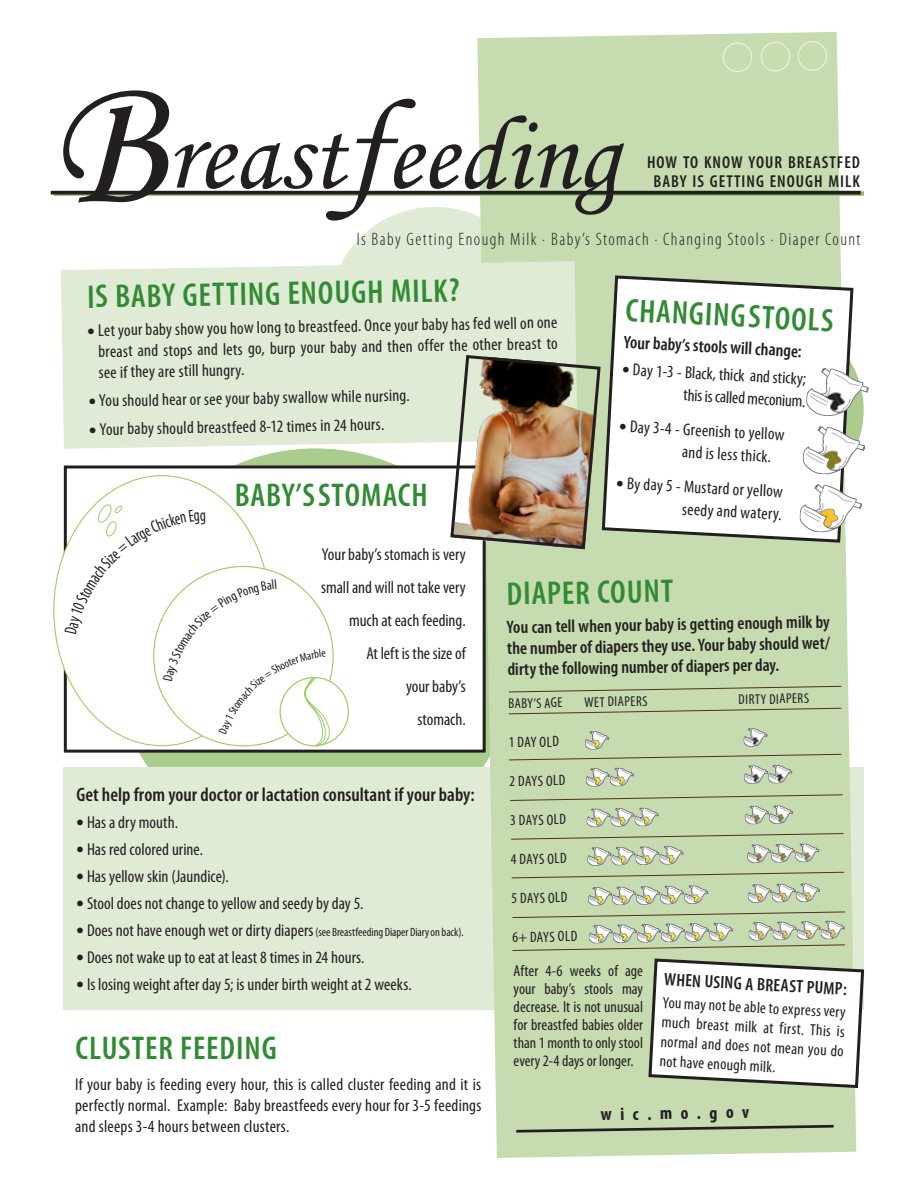
<style>
.page{position:relative;width:918px;height:1188px;background:#fff}
.page>*{position:absolute;margin:0;border:0;box-sizing:border-box;transform-origin:0 0}
.t1{font:187.5px "Monotype Corsiva";color:#231f20}
.t2{font:105px "Monotype Corsiva";color:#231f20}
.Heading_1{font:600 condensed 33px "Myriad Pro";letter-spacing:.025em;color:#318b34}
.t3{font:600 condensed 19.5px "Myriad Pro";color:#231f20}
.Heading_1-2{font:600 condensed 18px/21px "Myriad Pro";color:#231f20;text-align:justify}
.t4{font:300 condensed 18px "Myriad Pro";letter-spacing:.08em;color:#231f20}
.t5{font:700 condensed 18px "Myriad Pro";color:#231f20}
.t6{font:600 condensed 17.4px/19.5px "Myriad Pro";letter-spacing:.055em;color:#231f20;text-align:center}
.Heading_1-3{font:condensed 17.25px/33px "Myriad Pro";color:#231f20;text-align:right}
.t7{font:condensed 16.2px/19.5px "Myriad Pro";color:#231f20;text-align:justify}
.t8{font:condensed 15.9px/18px "Myriad Pro";color:#231f20;text-align:justify}
.t9{font:condensed 15px "Myriad Pro";color:#231f20}
.t10{font:condensed 14.25px "Myriad Pro";color:#231f20}
.t11{font:condensed 12px "Myriad Pro";letter-spacing:-.005em;color:#231f20}
.s1{font-size:129px}
.s2{font-size:17.25px}
.s3{font-size:13.5px}
.s4{font-size:16.5px}
</style>
<div class="page">
<div style="left:329px;top:207px;width:211px;height:212px;background:#dfebd4;border-radius:50%"></div>
<div style="left:113px;top:448px;width:405px;height:408px;background:#aacc8d;border-radius:50%"></div>
<div style="left:64px;top:767px;width:800px;height:243px;background:#dfebd4"></div>
<svg style="left:477px;top:32px;width:379px;height:1126px;background:#c9ddb4"></svg>
<div style="left:54px;top:191px;width:810px;height:5px;background:#92be6c"></div>
<div style="left:65px;top:467px;width:419px;height:284px;background:#fff"></div>
<div style="left:64px;top:465px;width:422px;height:288px;border:3px solid #231f20"></div>
<div style="left:61px;top:261px;width:517px;height:188px;background:#dfebd4"></div>
<svg style="left:51px;top:191px;width:810px;height:4px;background:#2f3028"></svg>
<svg style="left:600px;top:274px;width:255px;height:270px"></svg>
<svg style="left:514px;top:1123px;width:322px;height:11px;background:#9ead8d"></svg>
<div style="left:798px;top:41px;width:29px;height:30px;border:1px solid #eef6e5;border-radius:50%"></div>
<div style="left:761px;top:42px;width:29px;height:29px;border:1px solid #eef6e5;border-radius:50%"></div>
<div style="left:723px;top:43px;width:29px;height:29px;border:1px solid #eef6e5;border-radius:50%"></div>
<svg style="left:647px;top:957px;width:218px;height:133px"></svg>
<svg style="left:805px;top:368px;width:64px;height:50px"></svg>
<svg style="left:802px;top:426px;width:63px;height:50px"></svg>
<svg style="left:799px;top:484px;width:63px;height:50px"></svg>
<svg style="left:509px;top:728px;width:333px;height:59px;background:#c3d5ae"></svg>
<svg style="left:509px;top:708px;width:333px;height:6px;background:#b3be96"></svg>
<svg style="left:509px;top:686px;width:333px;height:6px;background:#b3be97"></svg>
<svg style="left:510px;top:794px;width:333px;height:33px;background:#c1d2ac"></svg>
<svg style="left:511px;top:833px;width:333px;height:33px;background:#c1d1ac"></svg>
<svg style="left:511px;top:872px;width:334px;height:34px;background:#c2d1ad"></svg>
<svg style="left:512px;top:912px;width:333px;height:39px;background:#bfccaa"></svg>
<div style="left:54px;top:476px;width:216px;height:270px;background:#fff;border-radius:50%"></div>
<img style="left:449px;top:353px;width:153px;height:198px">
<svg style="left:65px;top:503px;width:270px;height:243px"></svg>
<p class="t1" style="left:51px;top:30px;width:114px">B</p>
<p class="t2" style="left:166px;top:92px;width:454px">reast<span class="s1">f</span>eeding</p>
<p class="t6" style="left:647px;top:152px;width:214px">HOW TO KNOW YOUR BREASTFED<br>BABY IS GETTING ENOUGH MILK</p>
<p class="t4" style="left:357px;top:230px;width:505px">Is Baby Getting Enough Milk . Baby’s Stomach . Changing Stools . Diaper Count</p>
<p class="Heading_1" style="left:87px;top:279px;width:374px;rotate:-1deg">IS BABY GETTING ENOUGH MILK?</p>
<p class="Heading_1-3" style="left:98px;top:320px;width:461px;line-height:21px;text-align:justify;text-indent:-11px;rotate:-1deg">● Let your baby show you how long to breastfeed. Once your baby has fed well on one breast and stops and lets go, burp your baby and then offer the other breast to see if they are still hungry.</p>
<p class="Heading_1-3" style="left:88px;top:384px;width:323px;rotate:-1deg">● You should hear or see your baby swallow while nursing.</p>
<p class="Heading_1-3" style="left:89px;top:413px;width:297px;rotate:-1deg">● Your baby should breastfeed 8-12 times in 24 hours.</p>
<p class="Heading_1" style="left:235px;top:477px;width:195px">BABY’S STOMACH</p>
<p class="Heading_1" style="left:627px;top:292px;width:210px;rotate:3deg">CHANGING STOOLS</p>
<p class="Heading_1-2" style="left:624px;top:332px;width:180px;rotate:3deg">Your baby’s stools will change:</p>
<p class="Heading_1-3" style="left:623px;top:358px;width:186px;line-height:22.5px;rotate:3deg">● Day 1-3 - Black, thick and sticky; this is called meconium.</p>
<p class="Heading_1-3" style="left:684px;top:418px;width:103px;line-height:22.5px;text-align:left;text-indent:-64px;rotate:3deg">● Day 3-4 - Greenish to yellow and is less thick.</p>
<p class="Heading_1-3" style="left:617px;top:471px;width:168px;line-height:22.5px;rotate:3deg">● By day 5 - Mustard or yellow seedy and watery.</p>
<p class="Heading_1-3" style="left:321px;top:537px;width:146px">Your baby’s stomach is very small and will not take very much at each feeding.<br>At left is the size of<br>your baby’s<br>stomach.</p>
<p class="Heading_1" style="left:506px;top:576px;width:168px;rotate:-1deg">DIAPER COUNT</p>
<p class="Heading_1-2" style="left:507px;top:617px;width:324px;rotate:-1deg">You can tell when your baby is getting enough milk by the number of diapers they use. Your baby should wet/ dirty the following number of diapers per day.</p>
<p class="t10" style="left:508px;top:695px;width:56px;rotate:-1deg">BABY’S AGE</p>
<p class="t10" style="left:584px;top:694px;width:65px;rotate:-1deg">WET DIAPERS</p>
<p class="t10" style="left:738px;top:691px;width:72px;rotate:-1deg">DIRTY DIAPERS</p>
<p class="t9" style="left:509px;top:733px;width:52px;rotate:-1deg">1 DAY OLD</p>
<p class="t9" style="left:509px;top:772px;width:57px;rotate:-1deg">2 DAYS OLD</p>
<p class="t9" style="left:510px;top:811px;width:57px;rotate:-1deg">3 DAYS OLD</p>
<p class="t9" style="left:511px;top:850px;width:57px;rotate:-1deg">4 DAYS OLD</p>
<p class="t9" style="left:511px;top:889px;width:57px;rotate:-1deg">5 DAYS OLD</p>
<p class="t9" style="left:512px;top:928px;width:67px;rotate:-1deg">6+ DAYS OLD</p>
<p class="t3" style="left:76px;top:784px;width:400px">Get help from your doctor or lactation consultant if your baby:</p>
<p class="Heading_1-3" style="left:76px;top:805px;width:103px">● Has a dry mouth.</p>
<p class="Heading_1-3" style="left:76px;top:832px;width:128px">● Has red colored urine.</p>
<p class="Heading_1-3" style="left:76px;top:859px;width:154px">● Has yellow skin (Jaundice).</p>
<p class="Heading_1-3" style="left:76px;top:886px;width:288px">● Stool does not change to yellow and seedy by day 5.</p>
<p class="t11" style="left:76px;top:925px;width:389px">● <span class="s2">Does not have enough wet or dirty diapers</span> (see Breastfeeding Diaper Diary on back)<span class="s3">.</span></p>
<p class="Heading_1-3" style="left:76px;top:940px;width:290px">● Does not wake up to eat at least 8 times in 24 hours.</p>
<p class="Heading_1-3" style="left:76px;top:967px;width:337px">● Is losing weight after day 5; is under birth weight at 2 weeks.</p>
<p class="Heading_1-2" style="left:665px;top:969px;width:185px;rotate:3deg">WHEN USING A BREAST PUMP:</p>
<p class="t7" style="left:663px;top:992px;width:185px;rotate:3deg">You may not be able to express very much breast milk at first. This is normal and does not mean you do not have enough milk<span class="s4">.</span></p>
<p class="t8" style="left:514px;top:962px;width:131px">After 4-6 weeks of age your baby’s stools may decrease. It is not unusual for breastfed babies older than 1 month to only stool every 2-4 days or longer.</p>
<p class="Heading_1" style="left:75px;top:1030px;width:203px">CLUSTER FEEDING</p>
<p class="Heading_1-3" style="left:75px;top:1074px;width:408px;line-height:21px;text-align:justify">If your baby is feeding every hour, this is called cluster feeding and it is perfectly normal. Example: Baby breastfeeds every hour for 3-5 feedings and sleeps 3-4 hours between clusters.</p>
<p class="t5" style="left:600px;top:1103px;width:150px;rotate:-1deg">wic.mo.gov</p>
</div>
